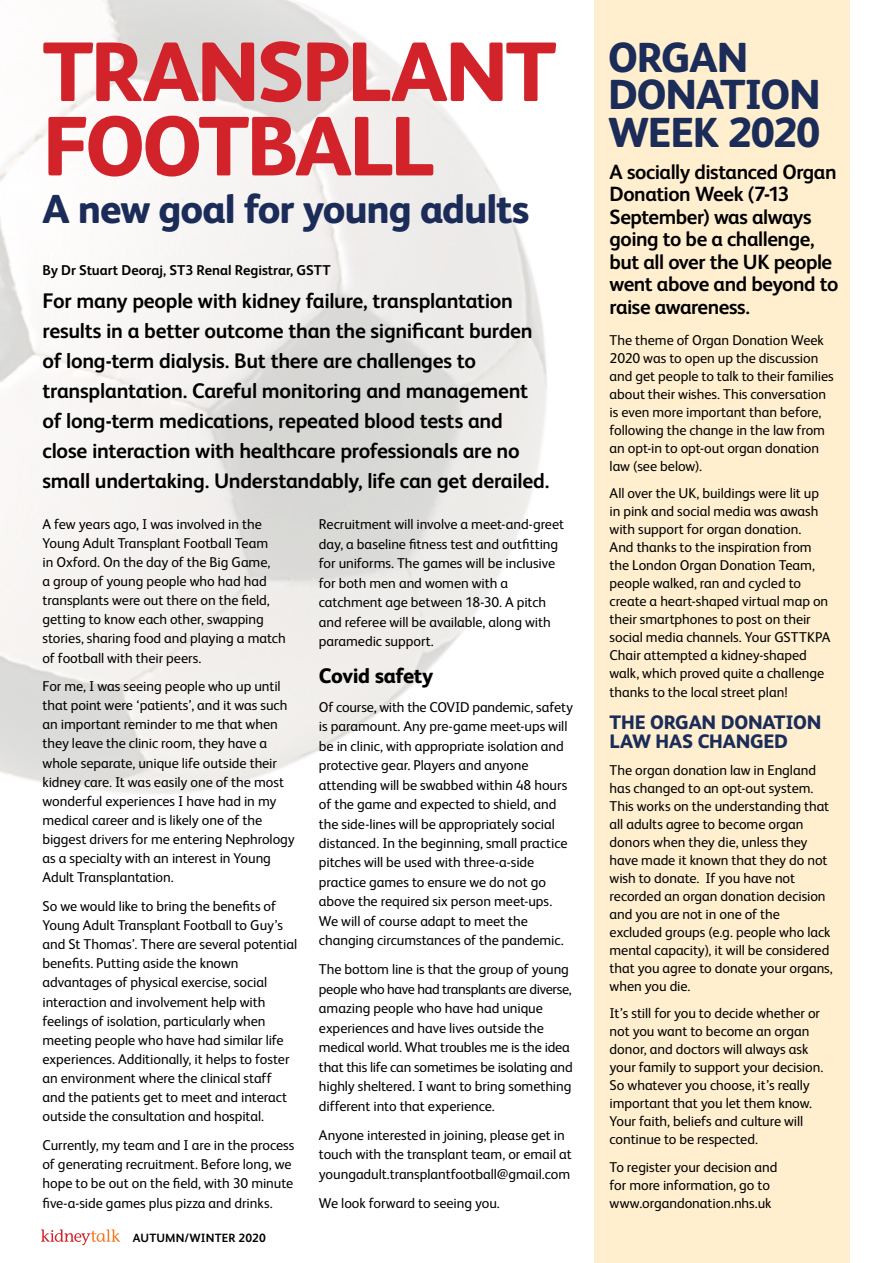
<style>
.page{position:relative;width:893px;height:1263px;background:#fff}
.page>*{position:absolute;margin:0;border:0;box-sizing:border-box;transform-origin:0 0}
.head{font:800 84.3px/74.4px "FS Albert";letter-spacing:-.035em;color:#d2232a}
.head-2{font:800 42px/37.5px "FS Albert";letter-spacing:-.025em;color:#1b2c59}
.head-3{font:800 40.5px "FS Albert";letter-spacing:-.03em;color:#1b2c59}
.text_no_indents___pa{font:700 21.15px/30px "FS Albert";letter-spacing:-.015em;color:#000}
.text_no_indents___pa-2{font:800 21px "FS Albert";letter-spacing:-.015em;color:#000}
.text_no_indents___pa-3{font:700 20.7px/22.5px "FS Albert";letter-spacing:-.025em;color:#000}
.text_no_indents___pa-4{font:800 19.5px/19.5px "FS Albert";letter-spacing:-.01em;color:#1b2c59}
.text_no_indents___pa-5{font:14.25px/18px "FS Albert";letter-spacing:-.005em;color:#000}
.text_no_indents___pa-6{font:700 14.25px "FS Albert";color:#000}
.t1{font:700 12px "FS Albert";letter-spacing:.015em;color:#000}
</style>
<div class="page">
<div style="left:594px;top:0;width:256px;height:1263px;background:#ffefcf"></div>
<svg style="left:41px;top:1229px;width:79px;height:16px"></svg>
<p class="head" style="left:43px;top:34px;width:515px">TRANSPLANT<br>FOOTBALL</p>
<p class="head-3" style="left:43px;top:186px;width:488px">A new goal for young adults</p>
<p class="text_no_indents___pa-6" style="left:43px;top:262px;width:290px">By Dr Stuart Deoraj, ST3 Renal Registrar, GSTT</p>
<p class="text_no_indents___pa" style="left:43px;top:286px;width:508px">For many people with kidney failure, transplantation results in a better outcome than the significant burden of long-term dialysis. But there are challenges to transplantation. Careful monitoring and management of long-term medications, repeated blood tests and close interaction with healthcare professionals are no small undertaking. Understandably, life can get derailed.</p>
<p class="text_no_indents___pa-5" style="left:43px;top:514px;width:245px;line-height:19px">A few years ago, I was involved in the Young Adult Transplant Football Team<br>in Oxford. On the day of the Big Game,<br>a group of young people who had had transplants were out there on the field, getting to know each other, swapping stories, sharing food and playing a match of football with their peers.</p>
<p class="text_no_indents___pa-5" style="left:43px;top:677px;width:254px;line-height:19px">For me, I was seeing people who up until that point were ‘patients’, and it was such an important reminder to me that when they leave the clinic room, they have a whole separate, unique life outside their kidney care. It was easily one of the most wonderful experiences I have had in my medical career and is likely one of the biggest drivers for me entering Nephrology as a specialty with an interest in Young Adult Transplantation.</p>
<p class="text_no_indents___pa-5" style="left:43px;top:896px;width:256px;line-height:19px">So we would like to bring the benefits of Young Adult Transplant Football to Guy’s and St Thomas’. There are several potential benefits. Putting aside the known advantages of physical exercise, social interaction and involvement help with feelings of isolation, particularly when meeting people who have had similar life experiences. Additionally, it helps to foster an environment where the clinical staff and the patients get to meet and interact outside the consultation and hospital.</p>
<p class="text_no_indents___pa-5" style="left:43px;top:1135px;width:253px;line-height:19.2px">Currently, my team and I are in the process of generating recruitment. Before long, we hope to be out on the field, with 30 minute five-a-side games plus pizza and drinks.</p>
<p class="t1" style="left:133px;top:1231px;width:134px">AUTUMN/WINTER 2020</p>
<p class="text_no_indents___pa-5" style="left:319px;top:514px;width:247px;line-height:19.5px">Recruitment will involve a meet-and-greet day, a baseline fitness test and outfitting for uniforms. The games will be inclusive for both men and women with a catchment age between 18-30. A pitch and referee will be available, along with paramedic support.</p>
<p class="text_no_indents___pa-2" style="left:319px;top:663px;width:116px">Covid safety</p>
<p class="text_no_indents___pa-5" style="left:319px;top:697px;width:256px;line-height:19.5px">Of course, with the COVID pandemic, safety is paramount. Any pre-game meet-ups will be in clinic, with appropriate isolation and protective gear. Players and anyone attending will be swabbed within 48 hours of the game and expected to shield, and the side-lines will be appropriately social distanced. In the beginning, small practice pitches will be used with three-a-side practice games to ensure we do not go above the required six person meet-ups.<br>We will of course adapt to meet the changing circumstances of the pandemic.</p>
<p class="text_no_indents___pa-5" style="left:319px;top:960px;width:256px;line-height:19.5px">The bottom line is that the group of young people who have had transplants are diverse, amazing people who have had unique experiences and have lives outside the medical world. What troubles me is the idea that this life can sometimes be isolating and highly sheltered. I want to bring something different into that experience.</p>
<p class="text_no_indents___pa-5" style="left:319px;top:1125px;width:254px;line-height:19.5px">Anyone interested in joining, please get in touch with the transplant team, or email at youngadult.transplantfootball@gmail.com</p>
<p class="text_no_indents___pa-5" style="left:319px;top:1194px;width:182px">We look forward to seeing you.</p>
<p class="head-2" style="left:608px;top:38px;width:214px">ORGAN<br>DONATION<br>WEEK 2020</p>
<p class="text_no_indents___pa-3" style="left:610px;top:161px;width:230px">A socially distanced Organ<br>Donation Week (7-13<br>September) was always going to be a challenge, but all over the UK people went above and beyond to raise awareness.</p>
<p class="text_no_indents___pa-5" style="left:610px;top:331px;width:226px">The theme of Organ Donation Week 2020 was to open up the discussion and get people to talk to their families about their wishes. This conversation is even more important than before, following the change in the law from an opt-in to opt-out organ donation law (see below).</p>
<p class="text_no_indents___pa-5" style="left:610px;top:484px;width:222px">All over the UK, buildings were lit up in pink and social media was awash with support for organ donation.<br>And thanks to the inspiration from the London Organ Donation Team, people walked, ran and cycled to create a heart-shaped virtual map on their smartphones to post on their social media channels. Your GSTTKPA Chair attempted a kidney-shaped walk, which proved quite a challenge thanks to the local street plan!</p>
<p class="text_no_indents___pa-4" style="left:610px;top:712px;width:213px">THE ORGAN DONATION<br>LAW HAS CHANGED</p>
<p class="text_no_indents___pa-5" style="left:610px;top:761px;width:225px">The organ donation law in England has changed to an opt-out system.<br>This works on the understanding that all adults agree to become organ donors when they die, unless they have made it known that they do not wish to donate. If you have not recorded an organ donation decision and you are not in one of the excluded groups (e.g. people who lack mental capacity), it will be considered that you agree to donate your organs, when you die.</p>
<p class="text_no_indents___pa-5" style="left:610px;top:1004px;width:215px">It’s still for you to decide whether or not you want to become an organ donor, and doctors will always ask your family to support your decision.<br>So whatever you choose, it’s really important that you let them know.<br>Your faith, beliefs and culture will continue to be respected.</p>
<p class="text_no_indents___pa-5" style="left:610px;top:1158px;width:169px">To register your decision and for more information, go to www.organdonation.nhs.uk</p>
</div>
